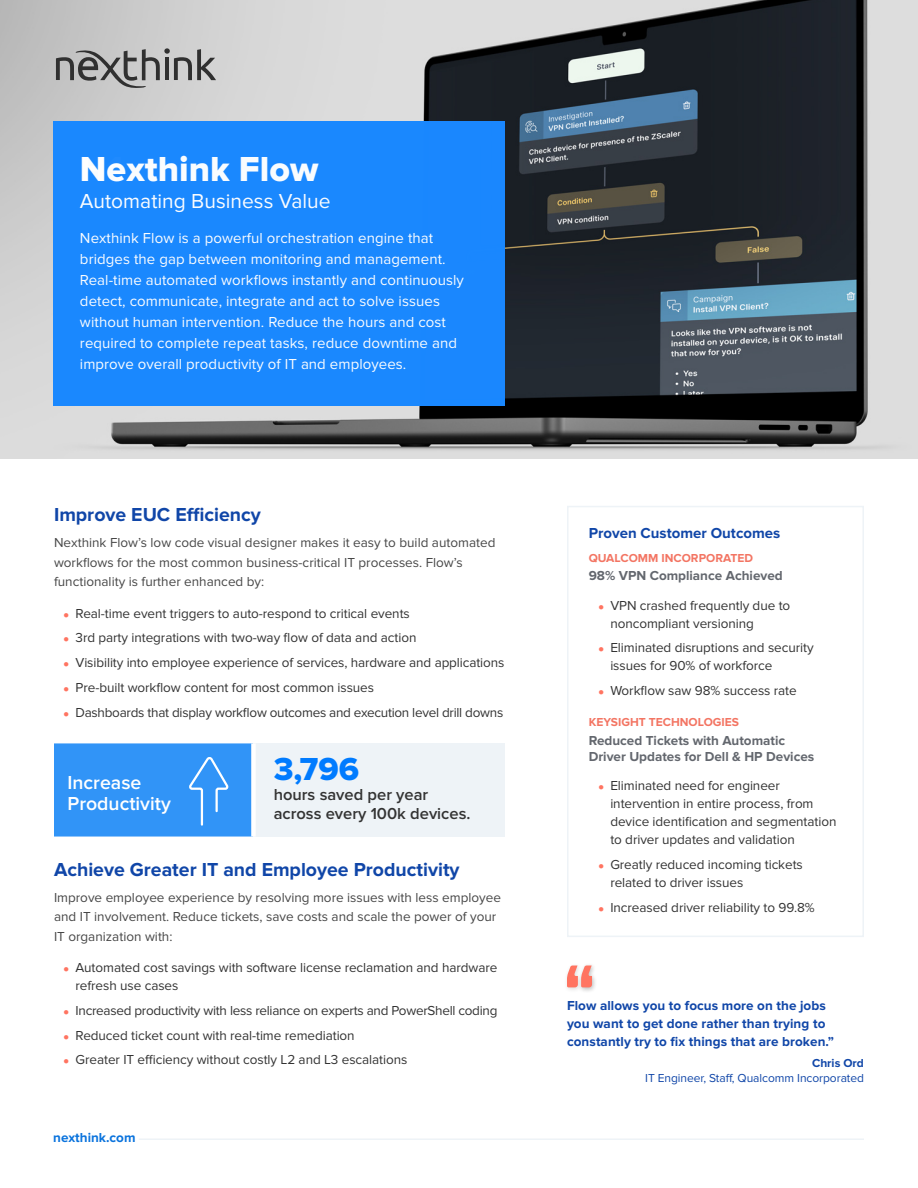
<style>
.page{position:relative;width:918px;height:1188px;background:#fff}
.page>*{position:absolute;margin:0;border:0;box-sizing:border-box;transform-origin:0 0}
.t1{font:36px "Proxima Nova Extrabld";color:#fff}
.t2{font:33px "Proxima Nova Extrabld";color:#007bff}
.t3{font:21px "Proxima Nova";color:#fff}
.t4{font:700 19.5px "Proxima Nova";color:#1046a8}
.t5{font:600 19.5px/21px "Proxima Nova";color:#fff}
.t6{font:600 16.5px/19.5px "Proxima Nova";color:#333}
.t7{font:15px/21px "Proxima Nova";letter-spacing:.005em;color:#fff}
.t8{font:700 15px "Proxima Nova";color:#1046a8}
.t9{font:13.5px/18px "Proxima Nova";letter-spacing:-.005em;color:#333}
.t10{font:13.5px/19.5px "Proxima Nova";color:#474747}
.t11{font:700 13.5px/18px "Proxima Nova";letter-spacing:.005em;color:#1046a8}
.t12{font:700 13.5px/16.5px "Proxima Nova";color:#63676e}
.t13{font:700 13.5px "Proxima Nova";color:#0a73dd}
.t14{font:700 12px "Proxima Nova";color:#f37563}
.t15{font:12px "Proxima Nova";letter-spacing:-.005em;color:#1046a8}
.t16{font:700 12px "Proxima Nova";color:#1046a8}
</style>
<div class="page">
<img style="left:0;top:0;width:918px;height:459px">
<hr style="left:139px;top:1138px;width:725px;height:2px;background:#eef3f7">
<svg style="left:56px;top:48px;width:160px;height:40px;background:#a1a1a1"></svg>
<div style="left:253px;top:743px;width:252px;height:94px;background:#eef3f7"></div>
<div style="left:251px;top:743px;width:5px;height:94px;background:#fff"></div>
<div style="left:54px;top:743px;width:199px;height:94px;background:#3194f7"></div>
<div style="left:53px;top:122px;width:451px;height:284px;background:#1a88ff"></div>
<div style="left:567px;top:506px;width:297px;height:431px;border:2px solid #eef3f7"></div>
<div style="left:563px;top:962px;width:34px;height:31px;background:#000;opacity:.14"></div>
<div style="left:578px;top:962px;width:19px;height:31px;background:#000;opacity:.14"></div>
<svg style="left:567px;top:966px;width:25px;height:21px"></svg>
<h1 class="t1" style="left:80px;top:149px;width:240px">Nexthink Flow</h1>
<h3 class="t3" style="left:80px;top:189px;width:252px">Automating Business Value</h3>
<p class="t7" style="left:80px;top:227px;width:386px">Nexthink Flow is a powerful orchestration engine that bridges the gap between monitoring and management.<br>Real-time automated workflows instantly and continuously detect, communicate, integrate and act to solve issues without human intervention. Reduce the hours and cost required to complete repeat tasks, reduce downtime and improve overall productivity of IT and employees.</p>
<h1 class="t1" style="left:80px;top:149px;width:44px">H1</h1>
<h3 class="t3" style="left:80px;top:189px;width:76px">S btitile</h3>
<p class="t7" style="left:80px;top:227px;width:98px">Intro Box Body</p>
<h3 class="t4" style="left:54px;top:504px;width:208px">Improve EUC Efficiency</h3>
<p class="t10" style="left:54px;top:533px;width:443px">Nexthink Flow’s low code visual designer makes it easy to build automated workflows for the most common business-critical IT processes. Flow’s functionality is further enhanced by:</p>
<p class="t9" style="left:76px;top:601px;width:430px;line-height:24.8px">Real-time event triggers to auto-respond to critical events<br>3rd party integrations with two-way flow of data and action<br>Visibility into employee experience of services, hardware and applications Pre-built workflow content for most common issues<br>Dashboards that display workflow outcomes and execution level drill downs</p>
<h2 class="t2" style="left:274px;top:750px;width:87px">3,796</h2>
<p class="t6" style="left:274px;top:785px;width:198px">hours saved per year across every 100k devices.</p>
<h3 class="t4" style="left:54px;top:858px;width:407px">Achieve Greater IT and Employee Productivity</h3>
<p class="t10" style="left:54px;top:888px;width:448px">Improve employee experience by resolving more issues with less employee and IT involvement. Reduce tickets, save costs and scale the power of your<br>IT organization with:</p>
<p class="t9" style="left:76px;top:959px;width:423px">Automated cost savings with software license reclamation and hardware refresh use cases</p>
<p class="t9" style="left:76px;top:998px;width:423px;line-height:24.8px">Increased productivity with less reliance on experts and PowerShell coding<br>Reduced ticket count with real-time remediation<br>Greater IT efficiency without costly L2 and L3 escalations</p>
<h3 class="t5" style="left:68px;top:772px;width:105px">Increase<br>Productivity</h3>
<p class="t13" style="left:53px;top:1130px;width:84px">nexthink.com</p>
<p class="t8" style="left:589px;top:524px;width:193px">Proven Customer Outcomes</p>
<p class="t14" style="left:589px;top:551px;width:166px">QUALCOMM INCORPORATED</p>
<p class="t12" style="left:589px;top:568px;width:196px">98% VPN Compliance Achieved</p>
<p class="t9" style="left:610px;top:596px;width:181px">VPN crashed frequently due to noncompliant versioning</p>
<p class="t9" style="left:610px;top:639px;width:205px">Eliminated disruptions and security issues for 90% of workforce</p>
<p class="t9" style="left:610px;top:682px;width:188px">Workflow saw 98% success rate</p>
<p class="t14" style="left:589px;top:715px;width:152px">KEYSIGHT TECHNOLOGIES</p>
<p class="t12" style="left:589px;top:732px;width:227px">Reduced Tickets with Automatic<br>Driver Updates for Dell &amp; HP Devices</p>
<p class="t9" style="left:610px;top:777px;width:228px">Eliminated need for engineer intervention in entire process, from device identification and segmentation to driver updates and validation</p>
<p class="t9" style="left:610px;top:856px;width:194px">Greatly reduced incoming tickets related to driver issues</p>
<p class="t9" style="left:610px;top:899px;width:206px">Increased driver reliability to 99.8%</p>
<p class="t11" style="left:567px;top:997px;width:269px">Flow allows you to focus more on the jobs you want to get done rather than trying to constantly try to fix things that are broken.”</p>
<p class="t16" style="left:812px;top:1057px;width:53px">Chris Ord</p>
<p class="t15" style="left:645px;top:1072px;width:220px">IT Engineer, Staff, Qualcomm Incorporated</p>
</div>
